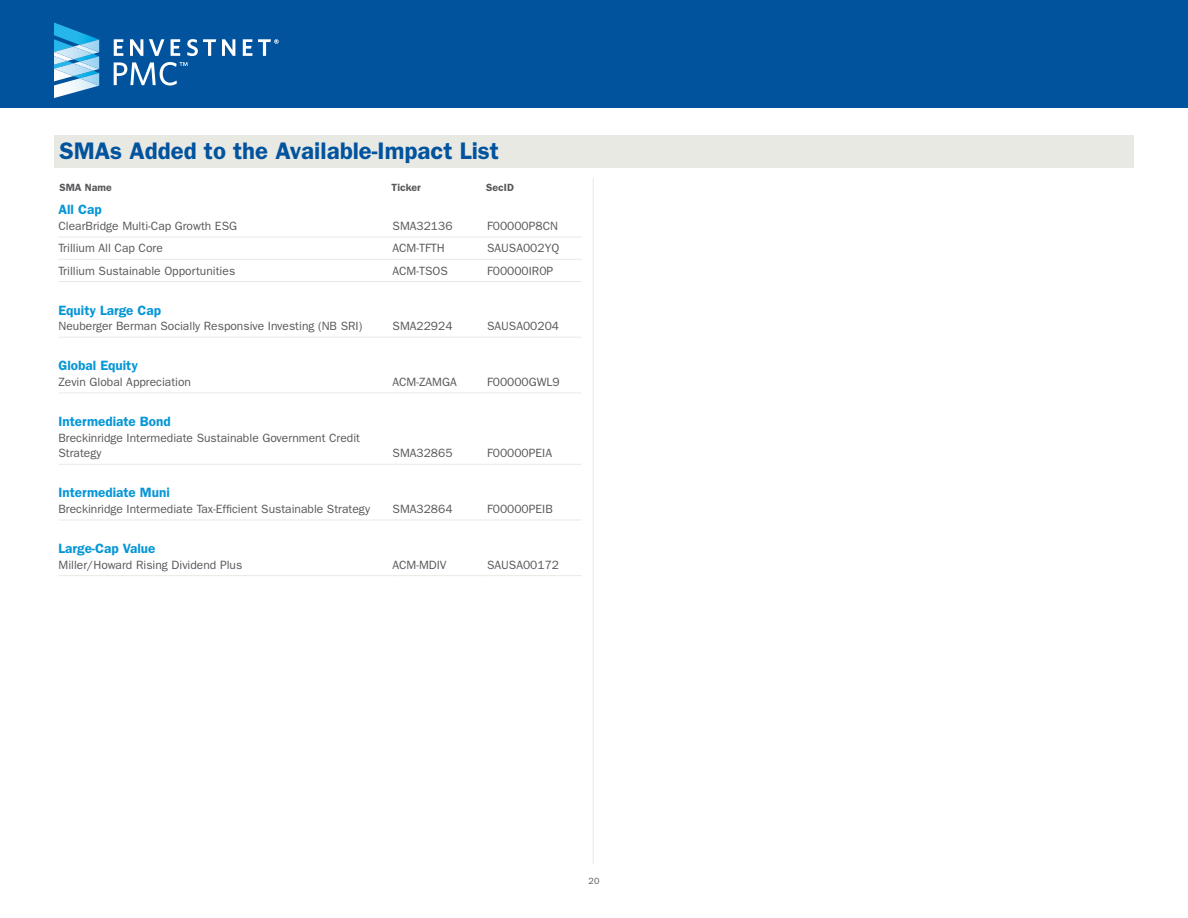
<style>
.page{position:relative;width:1188px;height:918px;background:#fff}
.page>*{position:absolute;margin:0;border:0;box-sizing:border-box;transform-origin:0 0}
.t1{font:600 24px "ITC Franklin Gothic Std";color:#01539e}
.Firm_Category{font:600 13.5px "ITC Franklin Gothic Std";color:#0696d7}
.Firm_Name{font:12px/15.8px "ITC Franklin Gothic Std";color:#57585a}
.Fund_Name_Ticker_Hea{font:600 10.5px "ITC Franklin Gothic Std";color:#57585a}
.t2{font:9px "ITC Franklin Gothic Std";color:#57585a}
</style>
<div class="page">
<div style="left:0;top:0;width:1188px;height:108px;background:#01539e"></div>
<svg style="left:114px;top:39px;width:9px;height:17px"></svg>
<svg style="left:130px;top:39px;width:13px;height:17px"></svg>
<svg style="left:149px;top:39px;width:15px;height:17px"></svg>
<svg style="left:187px;top:39px;width:29px;height:17px"></svg>
<svg style="left:222px;top:39px;width:13px;height:17px"></svg>
<svg style="left:171px;top:39px;width:9px;height:17px"></svg>
<svg style="left:243px;top:39px;width:9px;height:17px"></svg>
<svg style="left:258px;top:39px;width:21px;height:17px"></svg>
<svg style="left:114px;top:62px;width:74px;height:24px"></svg>
<svg style="left:54px;top:23px;width:45px;height:75px"></svg>
<hr style="left:593px;top:177px;width:1px;height:687px;background:#e9e9e3">
<hr style="left:58px;top:237px;width:335px;height:1px;background:#e9e9e3">
<hr style="left:58px;top:259px;width:335px;height:1px;background:#e9e9e3">
<hr style="left:58px;top:281px;width:335px;height:1px;background:#e9e9e3">
<hr style="left:58px;top:337px;width:335px;height:1px;background:#e9e9e3">
<hr style="left:58px;top:393px;width:335px;height:1px;background:#e9e9e3">
<hr style="left:58px;top:464px;width:335px;height:1px;background:#e9e9e3">
<hr style="left:58px;top:520px;width:335px;height:1px;background:#e9e9e3">
<hr style="left:58px;top:575px;width:335px;height:1px;background:#e9e9e3">
<hr style="left:393px;top:237px;width:94px;height:1px;background:#e9e9e3">
<hr style="left:393px;top:259px;width:94px;height:1px;background:#e9e9e3">
<hr style="left:393px;top:281px;width:94px;height:1px;background:#e9e9e3">
<hr style="left:393px;top:337px;width:94px;height:1px;background:#e9e9e3">
<hr style="left:393px;top:393px;width:94px;height:1px;background:#e9e9e3">
<hr style="left:393px;top:464px;width:94px;height:1px;background:#e9e9e3">
<hr style="left:393px;top:520px;width:94px;height:1px;background:#e9e9e3">
<hr style="left:393px;top:575px;width:94px;height:1px;background:#e9e9e3">
<hr style="left:487px;top:237px;width:95px;height:1px;background:#e9e9e3">
<hr style="left:487px;top:259px;width:95px;height:1px;background:#e9e9e3">
<hr style="left:487px;top:281px;width:95px;height:1px;background:#e9e9e3">
<hr style="left:487px;top:337px;width:95px;height:1px;background:#e9e9e3">
<hr style="left:487px;top:393px;width:95px;height:1px;background:#e9e9e3">
<hr style="left:487px;top:464px;width:95px;height:1px;background:#e9e9e3">
<hr style="left:487px;top:520px;width:95px;height:1px;background:#e9e9e3">
<hr style="left:487px;top:575px;width:95px;height:1px;background:#e9e9e3">
<div style="left:54px;top:135px;width:1080px;height:32px;background:#e9e9e3"></div>
<p class="t1" style="left:59px;top:137px;width:441px">SMAs Added to the Available-Impact List</p>
<p class="Fund_Name_Ticker_Hea" style="left:59px;top:181px;width:54px">SMA Name</p>
<p class="Fund_Name_Ticker_Hea" style="left:392px;top:181px;width:31px">Ticker</p>
<p class="Fund_Name_Ticker_Hea" style="left:486px;top:181px;width:29px">SecID</p>
<p class="Firm_Category" style="left:58px;top:202px;width:45px">All Cap</p>
<p class="Firm_Name" style="left:58px;top:218px;width:180px">ClearBridge Multi-Cap Growth ESG</p>
<p class="Firm_Name" style="left:58px;top:241px;width:106px">Trillium All Cap Core</p>
<p class="Firm_Name" style="left:58px;top:263px;width:178px">Trillium Sustainable Opportunities</p>
<p class="Firm_Category" style="left:58px;top:302px;width:104px">Equity Large Cap</p>
<p class="Firm_Name" style="left:58px;top:318px;width:305px">Neuberger Berman Socially Responsive Investing (NB SRI)</p>
<p class="Firm_Category" style="left:58px;top:358px;width:81px">Global Equity</p>
<p class="Firm_Name" style="left:58px;top:374px;width:134px">Zevin Global Appreciation</p>
<p class="Firm_Category" style="left:58px;top:413px;width:114px">Intermediate Bond</p>
<p class="Firm_Name" style="left:58px;top:430px;width:303px">Breckinridge Intermediate Sustainable Government Credit<br>Strategy</p>
<p class="Firm_Category" style="left:58px;top:485px;width:113px">Intermediate Muni</p>
<p class="Firm_Name" style="left:58px;top:501px;width:313px">Breckinridge Intermediate Tax-Efficient Sustainable Strategy</p>
<p class="Firm_Category" style="left:58px;top:540px;width:99px">Large-Cap Value</p>
<p class="Firm_Name" style="left:58px;top:557px;width:185px">Miller/Howard Rising Dividend Plus</p>
<p class="Firm_Name" style="left:393px;top:218px;width:61px">SMA32136</p>
<p class="Firm_Name" style="left:393px;top:241px;width:54px">ACM-TFTH</p>
<p class="Firm_Name" style="left:393px;top:263px;width:57px">ACM-TSOS</p>
<p class="Firm_Name" style="left:393px;top:318px;width:61px">SMA22924</p>
<p class="Firm_Name" style="left:393px;top:374px;width:66px">ACM-ZAMGA</p>
<p class="Firm_Name" style="left:393px;top:446px;width:61px">SMA32865</p>
<p class="Firm_Name" style="left:393px;top:501px;width:61px">SMA32864</p>
<p class="Firm_Name" style="left:393px;top:557px;width:56px">ACM-MDIV</p>
<p class="Firm_Name" style="left:487px;top:218px;width:73px">F00000P8CN</p>
<p class="Firm_Name" style="left:487px;top:241px;width:74px">SAUSA002YQ</p>
<p class="Firm_Name" style="left:487px;top:263px;width:68px">F00000IR0P</p>
<p class="Firm_Name" style="left:487px;top:318px;width:73px">SAUSA00204</p>
<p class="Firm_Name" style="left:487px;top:374px;width:74px">F00000GWL9</p>
<p class="Firm_Name" style="left:487px;top:446px;width:67px">F00000PEIA</p>
<p class="Firm_Name" style="left:487px;top:501px;width:67px">F00000PEIB</p>
<p class="Firm_Name" style="left:487px;top:557px;width:73px">SAUSA00172</p>
<p class="t2" style="left:589px;top:875px;width:12px">20</p>
</div>
